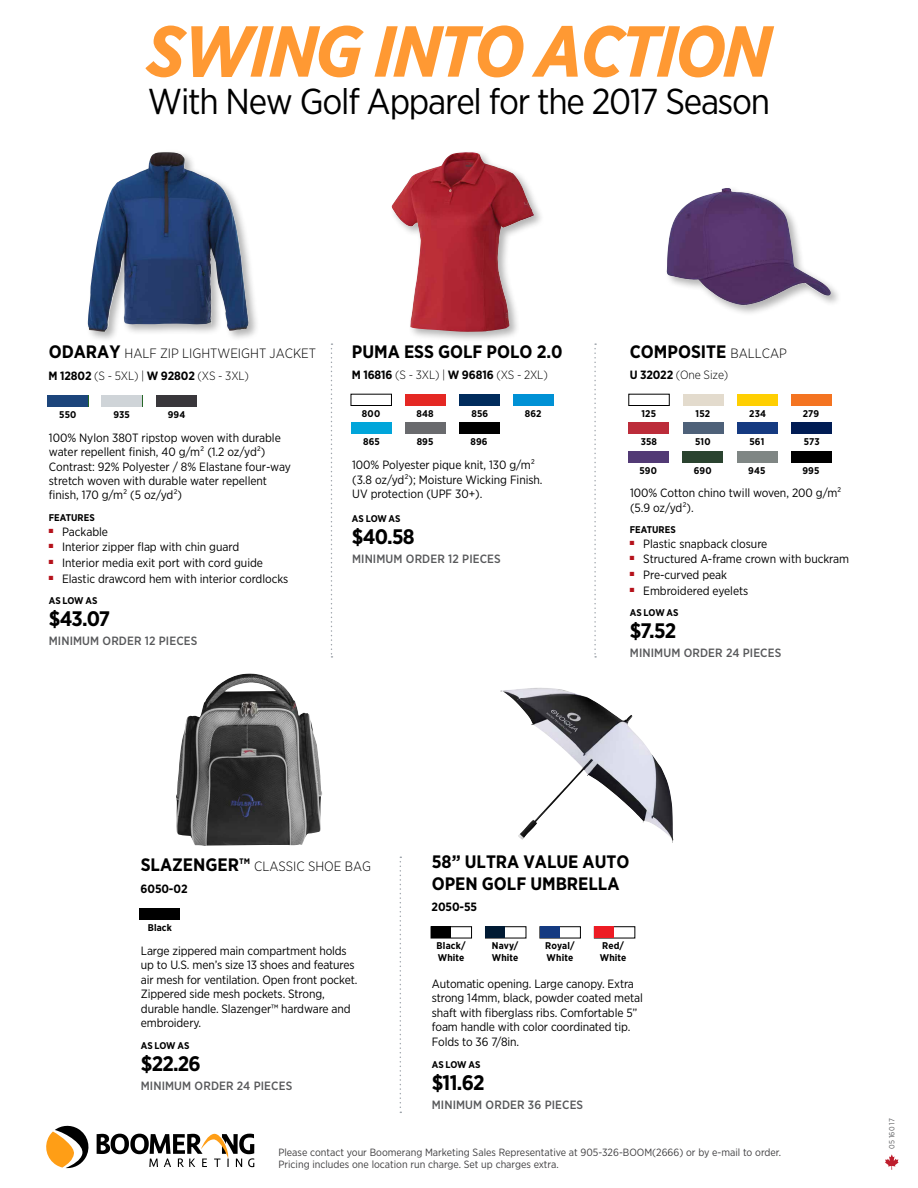
<style>
.page{position:relative;width:918px;height:1188px;background:#fff}
.page>*{position:absolute;margin:0;border:0;box-sizing:border-box;transform-origin:0 0}
.t1{font:italic 700 72px "Gotham Narrow";letter-spacing:-.035em;color:#f93}
.t2{font:36px "Gotham Narrow";letter-spacing:-.035em;color:#000}
.t3{font:700 21px "Gotham Narrow";letter-spacing:-.035em;color:#000}
.t4{font:700 18px/21.6px "Gotham Narrow";color:#000}
.t5{font:300 13.5px "Gotham Narrow";color:#000}
.t6{font:12px/14.4px "Gotham Narrow";letter-spacing:-.01em;color:#000}
.t7{font:500 12px "Gotham Narrow";letter-spacing:.01em;color:#58595b}
.t8{font:300 12px "Gotham Narrow";letter-spacing:-.01em;color:#000}
.t9{font:700 12px "Gotham Narrow";letter-spacing:-.01em;color:#000}
.t10{font:10.5px/12px "Gotham Narrow";color:#414042}
.t11{font:700 9.75px/11.7px "Gotham Narrow";letter-spacing:.01em;color:#000}
.t12{font:7.5px "Gotham Narrow";letter-spacing:.03em;color:#58595b}
.s1{font-weight:700;font-size:18px}
.s2{font-weight:700}
.s3{font-weight:300;font-size:13.5px}
</style>
<div class="page">
<svg style="left:97px;top:1133px;width:157px;height:34px"></svg>
<svg style="left:46px;top:1125px;width:43px;height:44px"></svg>
<svg style="left:885px;top:1154px;width:14px;height:16px"></svg>
<div style="left:85px;top:150px;width:175px;height:193px;background:#000;opacity:.3"></div>
<img style="left:88px;top:153px;width:148px;height:179px">
<div style="left:664px;top:186px;width:178px;height:131px;background:#000;opacity:.3"></div>
<img style="left:666px;top:188px;width:169px;height:118px">
<div style="left:390px;top:150px;width:155px;height:193px;background:#000;opacity:.3"></div>
<img style="left:392px;top:152px;width:142px;height:180px">
<svg style="left:331px;top:343px;width:1px;height:315px"></svg>
<svg style="left:400px;top:857px;width:1px;height:256px"></svg>
<svg style="left:594px;top:343px;width:2px;height:315px"></svg>
<div style="left:48px;top:396px;width:40px;height:11px;background:#1c457b"></div>
<div style="left:102px;top:396px;width:40px;height:11px;background:#cfd4d8"></div>
<div style="left:156px;top:396px;width:41px;height:11px;background:#39373b"></div>
<div style="left:140px;top:909px;width:40px;height:11px;background:#000"></div>
<div style="left:405px;top:423px;width:40px;height:11px;background:#696a6d"></div>
<div style="left:351px;top:394px;width:41px;height:12px;border:1px solid #000"></div>
<div style="left:405px;top:394px;width:40px;height:11px;background:#e52823"></div>
<div style="left:459px;top:423px;width:40px;height:11px;background:#000"></div>
<div style="left:459px;top:394px;width:41px;height:11px;background:#002b5c"></div>
<div style="left:513px;top:394px;width:41px;height:11px;background:#0091d5"></div>
<div style="left:351px;top:423px;width:41px;height:11px;background:#00a5da"></div>
<div style="left:683px;top:423px;width:40px;height:11px;background:#4e6179"></div>
<div style="left:737px;top:451px;width:40px;height:12px;background:#7f8684"></div>
<div style="left:629px;top:394px;width:40px;height:12px;border:1px solid #000"></div>
<div style="left:683px;top:394px;width:40px;height:11px;background:#e3dbcd"></div>
<div style="left:737px;top:423px;width:40px;height:11px;background:#153a81"></div>
<div style="left:791px;top:451px;width:40px;height:11px;background:#000"></div>
<div style="left:737px;top:394px;width:41px;height:11px;background:#ffcf01"></div>
<div style="left:791px;top:423px;width:41px;height:11px;background:#001c54"></div>
<div style="left:791px;top:394px;width:41px;height:11px;background:#f47421"></div>
<div style="left:628px;top:451px;width:41px;height:12px;background:#523a75"></div>
<div style="left:628px;top:423px;width:41px;height:11px;background:#bc2c3a"></div>
<div style="left:682px;top:451px;width:41px;height:12px;background:#2a432f"></div>
<img style="left:500px;top:688px;width:173px;height:155px">
<img style="left:176px;top:674px;width:147px;height:172px">
<div style="left:431px;top:927px;width:20px;height:11px;background:#000"></div>
<div style="left:485px;top:927px;width:20px;height:11px;background:#001a33"></div>
<div style="left:540px;top:927px;width:20px;height:11px;background:#153a81"></div>
<div style="left:594px;top:927px;width:20px;height:11px;background:#ed1c24"></div>
<h1 class="t1" style="left:146px;top:5px;width:627px">SWING INTO ACTION</h1>
<h2 class="t2" style="left:148px;top:79px;width:624px">With New Golf Apparel for the 2017 Season</h2>
<p class="t5" style="left:49px;top:345px;width:269px"><span class="s1">ODARAY</span> HALF ZIP LIGHTWEIGHT JACKET</p>
<p class="t8" style="left:49px;top:369px;width:202px"><span class="s2">M 12802</span> (S - 5XL) | <span class="s2">W 92802</span> (XS - 3XL)</p>
<h3 class="t4" style="left:352px;top:341px;width:212px">PUMA ESS GOLF POLO 2.0</h3>
<p class="t8" style="left:352px;top:368px;width:197px"><span class="s2">M 16816</span> (S - 3XL) | <span class="s2">W 96816</span> (XS - 2XL)</p>
<h3 class="t4" style="left:630px;top:341px;width:159px">COMPOSITE <span class="s3">BALLCAP</span></h3>
<p class="t8" style="left:630px;top:368px;width:100px"><span class="s2">U 32022</span> (One Size)</p>
<p class="t11" style="left:59px;top:409px;width:19px">550</p>
<p class="t11" style="left:114px;top:409px;width:18px">935</p>
<p class="t11" style="left:168px;top:409px;width:19px">994</p>
<p class="t11" style="left:362px;top:407px;width:20px">800</p>
<p class="t11" style="left:416px;top:407px;width:19px">848</p>
<p class="t11" style="left:471px;top:407px;width:18px">856</p>
<p class="t11" style="left:525px;top:407px;width:18px">862</p>
<p class="t11" style="left:642px;top:407px;width:16px">125</p>
<p class="t11" style="left:696px;top:407px;width:16px">152</p>
<p class="t11" style="left:749px;top:407px;width:18px">234</p>
<p class="t11" style="left:803px;top:407px;width:18px">279</p>
<p class="t6" style="left:49px;top:430px;width:243px">100% Nylon 380T ripstop woven with durable water repellent finish, 40 g/m² (1.2 oz/yd²)<br>Contrast: 92% Polyester / 8% Elastane four-way stretch woven with durable water repellent finish, 170 g/m² (5 oz/yd²)</p>
<p class="t11" style="left:49px;top:512px;width:48px">FEATURES</p>
<p class="t6" style="left:49px;top:524px;width:61px"><sup>■</sup> Packable</p>
<p class="t6" style="left:49px;top:540px;width:192px"><sup>■</sup> Interior zipper flap with chin guard</p>
<p class="t6" style="left:49px;top:555px;width:216px"><sup>■</sup> Interior media exit port with cord guide</p>
<p class="t6" style="left:49px;top:571px;width:241px"><sup>■</sup> Elastic drawcord hem with interior cordlocks</p>
<p class="t11" style="left:49px;top:595px;width:50px">AS LOW AS</p>
<h3 class="t3" style="left:49px;top:606px;width:63px">$43.07</h3>
<p class="t7" style="left:49px;top:634px;width:150px">MINIMUM ORDER 12 PIECES</p>
<p class="t11" style="left:363px;top:436px;width:18px">865</p>
<p class="t11" style="left:417px;top:436px;width:18px">895</p>
<p class="t11" style="left:470px;top:436px;width:19px">896</p>
<p class="t6" style="left:352px;top:458px;width:192px">100% Polyester pique knit, 130 g/m² (3.8 oz/yd²); Moisture Wicking Finish.<br>UV protection (UPF 30+).</p>
<p class="t11" style="left:352px;top:513px;width:50px">AS LOW AS</p>
<h3 class="t3" style="left:352px;top:523px;width:64px">$40.58</h3>
<p class="t7" style="left:352px;top:551px;width:150px">MINIMUM ORDER 12 PIECES</p>
<p class="t11" style="left:641px;top:436px;width:18px">358</p>
<p class="t11" style="left:639px;top:464px;width:19px">590</p>
<p class="t11" style="left:695px;top:436px;width:17px">510</p>
<p class="t11" style="left:694px;top:464px;width:19px">690</p>
<p class="t11" style="left:749px;top:436px;width:16px">561</p>
<p class="t11" style="left:748px;top:464px;width:19px">945</p>
<p class="t11" style="left:804px;top:436px;width:17px">573</p>
<p class="t11" style="left:802px;top:464px;width:18px">995</p>
<p class="t6" style="left:630px;top:486px;width:213px">100% Cotton chino twill woven, 200 g/m² (5.9 oz/yd²).</p>
<p class="t11" style="left:630px;top:524px;width:48px">FEATURES</p>
<p class="t6" style="left:630px;top:536px;width:139px"><sup>■</sup> Plastic snapback closure</p>
<p class="t6" style="left:630px;top:552px;width:221px"><sup>■</sup> Structured A-frame crown with buckram</p>
<p class="t6" style="left:630px;top:567px;width:99px"><sup>■</sup> Pre-curved peak</p>
<p class="t6" style="left:630px;top:583px;width:120px"><sup>■</sup> Embroidered eyelets</p>
<p class="t11" style="left:630px;top:607px;width:50px">AS LOW AS</p>
<h3 class="t3" style="left:630px;top:618px;width:48px">$7.52</h3>
<p class="t7" style="left:630px;top:646px;width:153px">MINIMUM ORDER 24 PIECES</p>
<p class="t5" style="left:141px;top:858px;width:232px"><span class="s1">SLAZENGER™</span> CLASSIC SHOE BAG</p>
<p class="t9" style="left:141px;top:881px;width:48px">6050-02</p>
<p class="t11" style="left:148px;top:922px;width:26px">Black</p>
<p class="t6" style="left:141px;top:943px;width:218px">Large zippered main compartment holds up to U.S. men’s size 13 shoes and features air mesh for ventilation. Open front pocket.<br>Zippered side mesh pockets. Strong, durable handle. Slazenger™ hardware and embroidery.</p>
<p class="t11" style="left:141px;top:1039px;width:50px">AS LOW AS</p>
<h3 class="t3" style="left:141px;top:1050px;width:62px">$22.26</h3>
<p class="t7" style="left:141px;top:1078px;width:153px">MINIMUM ORDER 24 PIECES</p>
<h3 class="t4" style="left:432px;top:851px;width:199px">58” ULTRA VALUE AUTO<br>OPEN GOLF UMBRELLA</h3>
<p class="t9" style="left:432px;top:899px;width:47px">2050-55</p>
<p class="t11" style="left:437px;top:940px;width:31px">Black/<br>White</p>
<p class="t11" style="left:492px;top:940px;width:28px">Navy/<br>White</p>
<p class="t11" style="left:545px;top:940px;width:31px">Royal/<br>White</p>
<p class="t11" style="left:600px;top:940px;width:28px">Red/<br>White</p>
<p class="t6" style="left:432px;top:976px;width:212px">Automatic opening. Large canopy. Extra strong 14mm, black, powder coated metal shaft with fiberglass ribs. Comfortable 5” foam handle with color coordinated tip.<br>Folds to 36 7/8in.</p>
<p class="t11" style="left:432px;top:1059px;width:50px">AS LOW AS</p>
<h3 class="t3" style="left:432px;top:1069px;width:55px">$11.62</h3>
<p class="t7" style="left:432px;top:1097px;width:153px">MINIMUM ORDER 36 PIECES</p>
<p class="t10" style="left:278px;top:1146px;width:504px">Please contact your Boomerang Marketing Sales Representative at 905-326-BOOM(2666) or by e-mail to order.<br>Pricing includes one location run charge. Set up charges extra.</p>
<p class="t12" style="left:887px;top:1149px;width:32px;rotate:-90deg">05 160 17</p>
</div>
